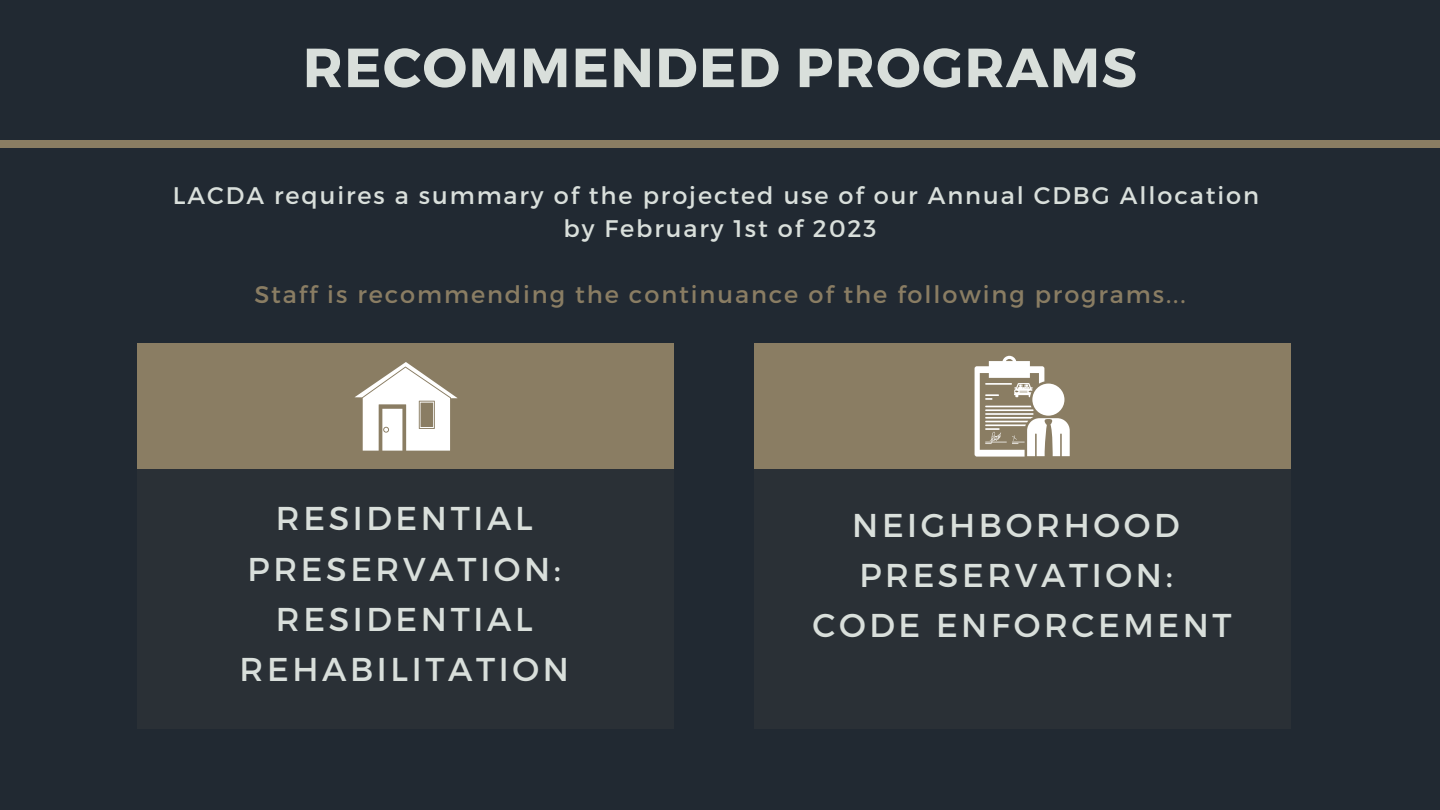
<style>
.page{position:relative;width:1440px;height:810px;background:#212932}
.page>*{position:absolute;margin:0;border:0;box-sizing:border-box;transform-origin:0 0}
.t1{font:700 55px "Montserrat";letter-spacing:.03em;color:#d9dfdb}
.t2{font:33px/50.2px "Montserrat";letter-spacing:.11em;color:#d9dfdb;text-align:center}
.t3{font:24px/33px "Montserrat";letter-spacing:.08em;color:#d9dfdb;text-align:center}
.t4{font:24px "Montserrat";letter-spacing:.08em;color:#8a7d63}
</style>
<div class="page">
<div style="left:137px;top:343px;width:537px;height:386px;background:#2a3036"></div>
<div style="left:137px;top:343px;width:537px;height:126px;background:#8a7d63"></div>
<div style="left:754px;top:343px;width:537px;height:386px;background:#2a3036"></div>
<div style="left:0;top:140px;width:1440px;height:7px;background:#8a7d63"></div>
<svg style="left:355px;top:362px;width:102px;height:89px"></svg>
<div style="left:754px;top:343px;width:537px;height:126px;background:#8a7d63"></div>
<svg style="left:975px;top:356px;width:95px;height:101px"></svg>
<h1 class="t1" style="left:303px;top:32px;width:836px">RECOMMENDED PROGRAMS</h1>
<p class="t3" style="left:173px;top:178px;width:1088px">LACDA requires a summary of the projected use of our Annual CDBG Allocation by February 1st of 2023</p>
<p class="t4" style="left:254px;top:279px;width:933px">Staff is recommending the continuance of the following programs...</p>
<p class="t2" style="left:240px;top:492px;width:331px">RESIDENTIAL<br>PRESERVATION:<br>RESIDENTIAL<br>REHABILITATION</p>
<p class="t2" style="left:812px;top:498px;width:421px">NEIGHBORHOOD<br>PRESERVATION:<br>CODE ENFORCEMENT</p>
</div>
